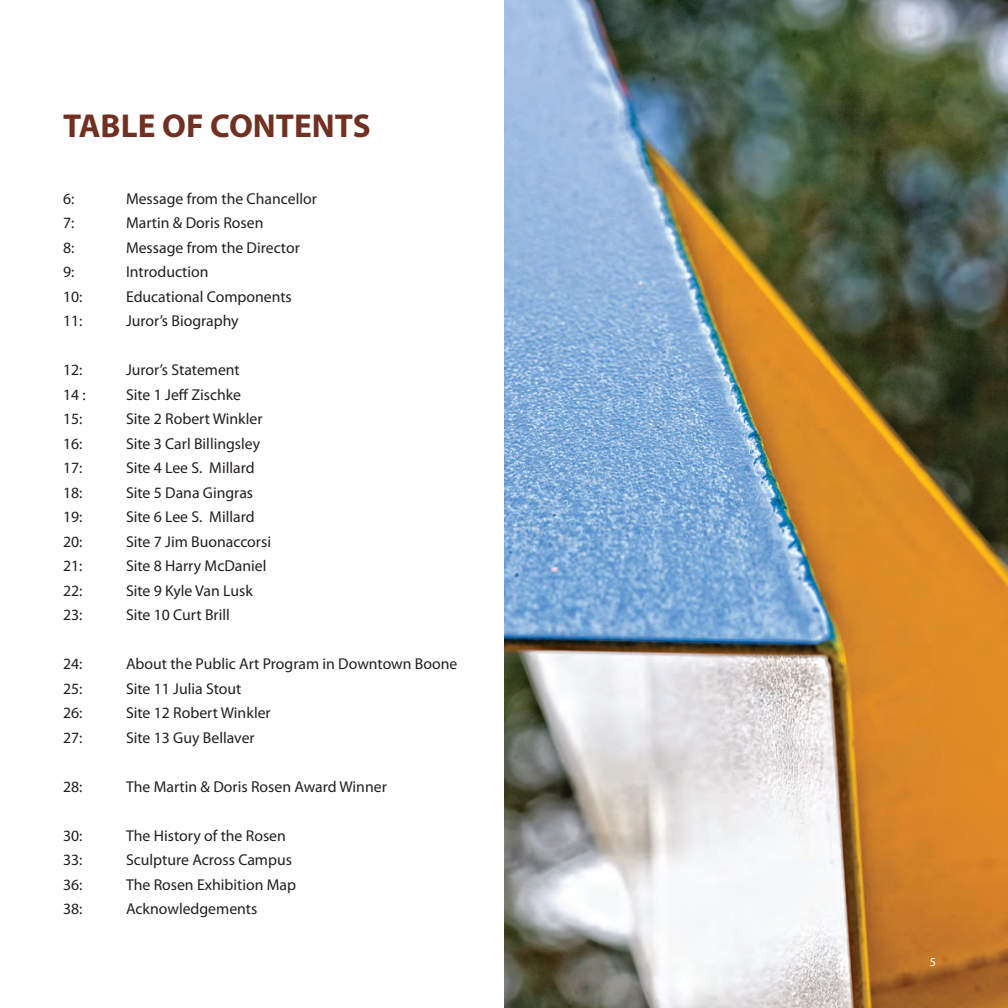
<style>
.page{position:relative;width:1008px;height:1008px;background:#fff}
.page>*{position:absolute;margin:0;border:0;box-sizing:border-box;transform-origin:0 0}
.t1{font:700 33.25px "Myriad Pro";color:#713021}
.t2{font:15.75px "Myriad Pro";color:#231f20}
.t3{font:12.25px "Myriad Pro";color:#fff}
</style>
<div class="page">
<img style="left:504px;top:0;width:504px;height:1008px">
<p class="t1" style="left:63px;top:104px;width:309px">TABLE OF CONTENTS</p>
<p class="t2" style="left:63px;top:189px;width:13px">6:</p>
<p class="t2" style="left:126px;top:189px;width:192px">Message from the Chancellor</p>
<p class="t2" style="left:63px;top:213px;width:13px">7:</p>
<p class="t2" style="left:126px;top:213px;width:139px">Martin &amp; Doris Rosen</p>
<p class="t2" style="left:63px;top:238px;width:13px">8:</p>
<p class="t2" style="left:126px;top:238px;width:175px">Message from the Director</p>
<p class="t2" style="left:63px;top:262px;width:13px">9:</p>
<p class="t2" style="left:126px;top:262px;width:84px">Introduction</p>
<p class="t2" style="left:63px;top:287px;width:21px">10:</p>
<p class="t2" style="left:126px;top:287px;width:167px">Educational Components</p>
<p class="t2" style="left:63px;top:311px;width:21px">11:</p>
<p class="t2" style="left:126px;top:311px;width:114px">Juror’s Biography</p>
<p class="t2" style="left:63px;top:360px;width:21px">12:</p>
<p class="t2" style="left:126px;top:360px;width:115px">Juror’s Statement</p>
<p class="t2" style="left:63px;top:385px;width:24px">14 :</p>
<p class="t2" style="left:126px;top:385px;width:117px">Site 1 Jeff Zischke</p>
<p class="t2" style="left:63px;top:409px;width:21px">15:</p>
<p class="t2" style="left:126px;top:409px;width:138px">Site 2 Robert Winkler</p>
<p class="t2" style="left:63px;top:434px;width:21px">16:</p>
<p class="t2" style="left:126px;top:434px;width:136px">Site 3 Carl Billingsley</p>
<p class="t2" style="left:63px;top:458px;width:21px">17:</p>
<p class="t2" style="left:126px;top:458px;width:130px">Site 4 Lee S. Millard</p>
<p class="t2" style="left:63px;top:483px;width:21px">18:</p>
<p class="t2" style="left:126px;top:483px;width:129px">Site 5 Dana Gingras</p>
<p class="t2" style="left:63px;top:507px;width:21px">19:</p>
<p class="t2" style="left:126px;top:507px;width:130px">Site 6 Lee S. Millard</p>
<p class="t2" style="left:63px;top:532px;width:21px">20:</p>
<p class="t2" style="left:126px;top:532px;width:147px">Site 7 Jim Buonaccorsi</p>
<p class="t2" style="left:63px;top:556px;width:21px">21:</p>
<p class="t2" style="left:126px;top:556px;width:142px">Site 8 Harry McDaniel</p>
<p class="t2" style="left:63px;top:581px;width:21px">22:</p>
<p class="t2" style="left:126px;top:581px;width:128px">Site 9 Kyle Van Lusk</p>
<p class="t2" style="left:63px;top:605px;width:21px">23:</p>
<p class="t2" style="left:126px;top:605px;width:105px">Site 10 Curt Brill</p>
<p class="t2" style="left:63px;top:654px;width:21px">24:</p>
<p class="t2" style="left:126px;top:654px;width:333px">About the Public Art Program in Downtown Boone</p>
<p class="t2" style="left:63px;top:679px;width:21px">25:</p>
<p class="t2" style="left:126px;top:679px;width:117px">Site 11 Julia Stout</p>
<p class="t2" style="left:63px;top:703px;width:21px">26:</p>
<p class="t2" style="left:126px;top:703px;width:146px">Site 12 Robert Winkler</p>
<p class="t2" style="left:63px;top:728px;width:21px">27:</p>
<p class="t2" style="left:126px;top:728px;width:130px">Site 13 Guy Bellaver</p>
<p class="t2" style="left:63px;top:777px;width:21px">28:</p>
<p class="t2" style="left:126px;top:777px;width:262px">The Martin &amp; Doris Rosen Award Winner</p>
<p class="t2" style="left:63px;top:826px;width:21px">30:</p>
<p class="t2" style="left:126px;top:826px;width:161px">The History of the Rosen</p>
<p class="t2" style="left:63px;top:850px;width:21px">33:</p>
<p class="t2" style="left:126px;top:850px;width:167px">Sculpture Across Campus</p>
<p class="t2" style="left:63px;top:875px;width:21px">36:</p>
<p class="t2" style="left:126px;top:875px;width:172px">The Rosen Exhibition Map</p>
<p class="t2" style="left:63px;top:899px;width:21px">38:</p>
<p class="t2" style="left:126px;top:899px;width:133px">Acknowledgements</p>
<p class="t3" style="left:930px;top:955px;width:8px">5</p>
</div>
